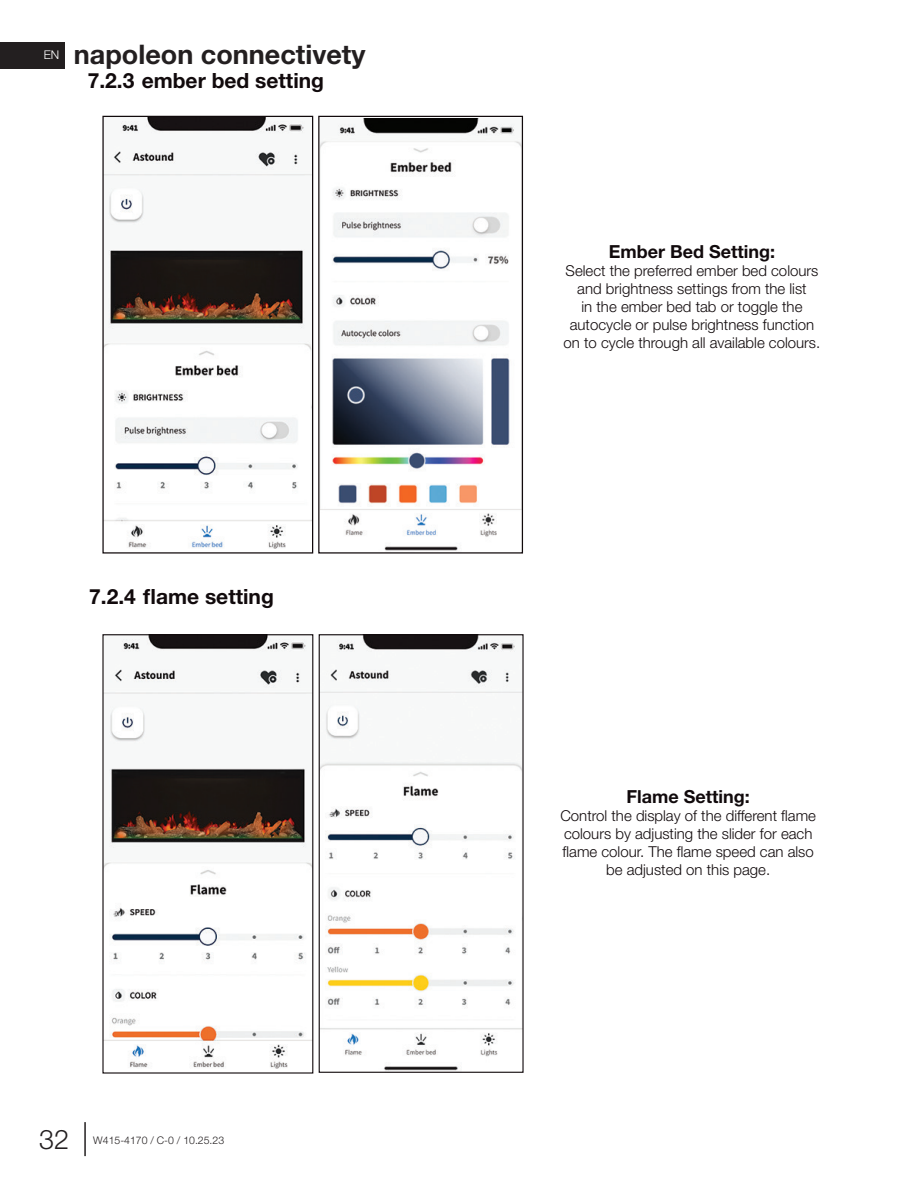
<style>
.page{position:relative;width:918px;height:1188px;background:#fff}
.page>*{position:absolute;margin:0;border:0;box-sizing:border-box;transform-origin:0 0}
.t1{font:700 27px "Helvetica Neue";color:#231f20}
.t2{font:300 27px "Helvetica Neue";color:#231f20}
.t3{font:700 21px "Helvetica Neue";color:#110a0c}
.t4{font:700 18px "Helvetica Neue";color:#110a0c}
.t5{font:300 15px/18px "Helvetica Neue";color:#110a0c;text-align:center}
.t6{font:300 12px "Helvetica Neue";color:#fff}
.t7{font:300 10.5px "Helvetica Neue";color:#231f20}
</style>
<div class="page">
<div style="left:0;top:42px;width:65px;height:26px;background:#231f20"></div>
<hr style="left:84px;top:1122px;width:2px;height:34px;background:#231f20">
<img style="left:104px;top:118px;width:207px;height:431px">
<div style="left:102px;top:116px;width:211px;height:438px;border:1px solid #110a0c"></div>
<img style="left:320px;top:118px;width:201px;height:433px">
<div style="left:318px;top:116px;width:205px;height:438px;border:1px solid #110a0c"></div>
<img style="left:104px;top:636px;width:207px;height:433px">
<div style="left:102px;top:634px;width:211px;height:440px;border:1px solid #110a0c"></div>
<img style="left:321px;top:636px;width:201px;height:435px">
<div style="left:319px;top:634px;width:205px;height:439px;border:1px solid #110a0c"></div>
<p class="t6" style="left:44px;top:45px;width:17px">EN</p>
<h1 class="t1" style="left:74px;top:33px;width:293px">napoleon connectivety</h1>
<h2 class="t3" style="left:88px;top:64px;width:238px">7.2.3 ember bed setting</h2>
<h2 class="t3" style="left:89px;top:580px;width:186px">7.2.4 flame setting</h2>
<h1 class="t2" style="left:39px;top:1118px;width:32px">32</h1>
<p class="t7" style="left:93px;top:1132px;width:132px">W415-4170 / C-0 / 10.25.23</p>
<p class="t4" style="left:609px;top:237px;width:168px">Ember Bed Setting:</p>
<p class="t5" style="left:564px;top:261px;width:258px">Select the preferred ember bed colours and brightness settings from the list<br>in the ember bed tab or toggle the autocycle or pulse brightness function on to cycle through all available colours.</p>
<p class="t4" style="left:627px;top:783px;width:125px">Flame Setting:</p>
<p class="t5" style="left:560px;top:806px;width:257px">Control the display of the different flame colours by adjusting the slider for each flame colour. The flame speed can also be adjusted on this page.</p>
</div>
